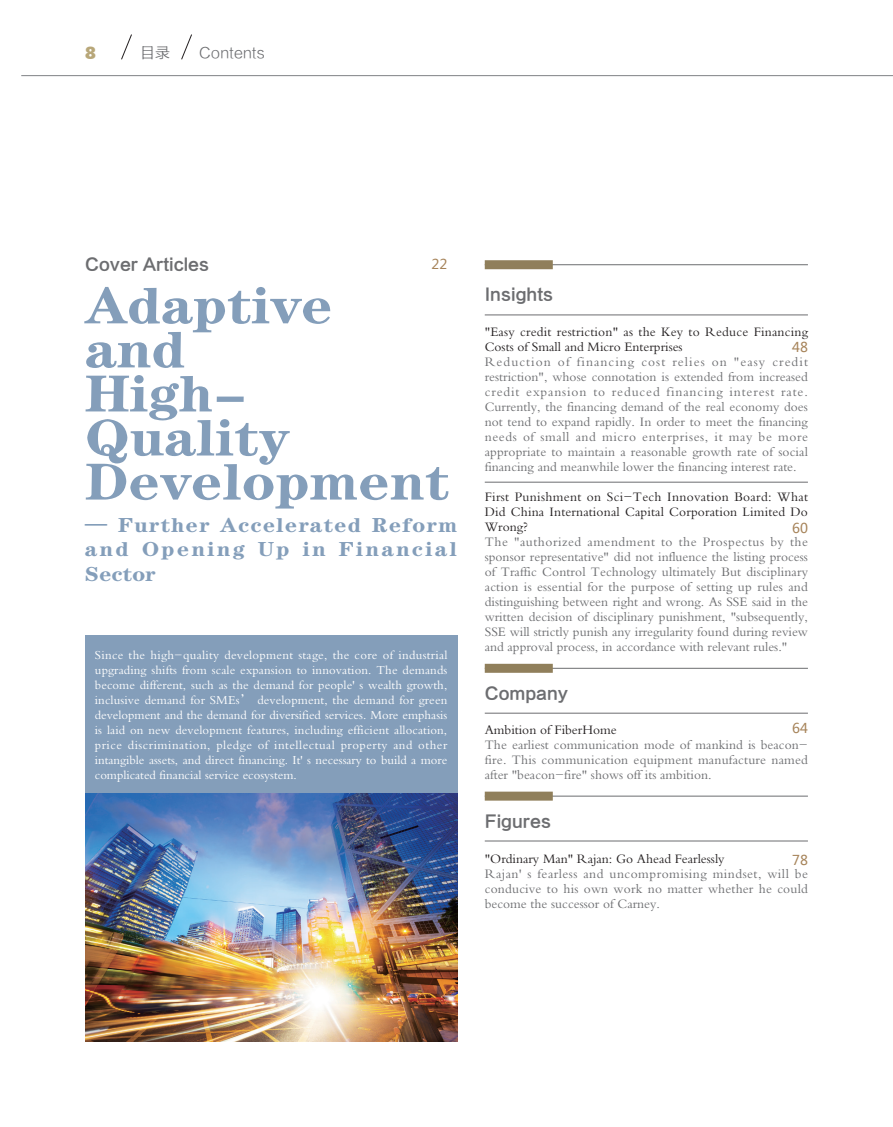
<style>
.page{position:relative;width:893px;height:1127px;background:#fff}
.page>*{position:absolute;margin:0;border:0;box-sizing:border-box;transform-origin:0 0}
.提文{font:52.05px "FZCSJW GB1 0";color:#849eba;scale:1.1 1}
.提文-2{font:20.25px/24.3px "FZCSJW GB1 0";letter-spacing:.1em;color:#849eba;text-align:justify;scale:1.1 1}
.t1{font:800 16.95px "Stymie BT";color:#b8a779}
.提文-3{font:16.5px "FZLTCHJW GB1 0";color:#6c6d70}
.t2{font:15px "FZLTXHK";color:#6c6d70}
.提文-4{font:13.5px/15px "FZSYJW GB1 0";color:#6c6d70;text-align:justify}
.提文-5{font:13.5px/15px "FZSYJW GB1 0";letter-spacing:.01em;color:#231f20}
.提文-6{font:13.5px "Microsoft Ya Hei";color:#a68359}
.提文-7{font:12.75px/15px "FZSYJW GB1 0";color:#fff;text-align:justify}
</style>
<div class="page">
<hr style="left:21px;top:75px;width:872px;height:1px;background:#808285">
<svg style="left:121px;top:34px;width:11px;height:26px"></svg>
<svg style="left:181px;top:34px;width:11px;height:26px"></svg>
<hr style="left:485px;top:314px;width:323px;height:1px;background:#6c6d70">
<hr style="left:485px;top:264px;width:323px;height:1px;background:#6c6d70">
<div style="left:485px;top:260px;width:68px;height:9px;background:#907f5b"></div>
<hr style="left:485px;top:482px;width:323px;height:1px;background:#6c6d70">
<hr style="left:485px;top:840px;width:323px;height:1px;background:#6c6d70">
<hr style="left:485px;top:796px;width:323px;height:1px;background:#6c6d70">
<div style="left:485px;top:791px;width:68px;height:9px;background:#907f5b"></div>
<hr style="left:485px;top:713px;width:323px;height:1px;background:#6c6d70">
<hr style="left:485px;top:668px;width:323px;height:1px;background:#6c6d70">
<div style="left:485px;top:664px;width:68px;height:9px;background:#907f5b"></div>
<div style="left:85px;top:636px;width:372px;height:158px;background:#849eba"></div>
<img style="left:85px;top:794px;width:372px;height:248px">
<p class="t1" style="left:85px;top:43px;width:12px">8</p>
<p class="t2" style="left:140px;top:45px;width:31px">目录</p>
<p class="t2" style="left:199px;top:45px;width:67px">Contents</p>
<p class="提文-3" style="left:85px;top:255px;width:126px">Cover Articles</p>
<p class="提文-6" style="left:431px;top:255px;width:17px">22</p>
<p class="提文" style="left:85px;top:275px;width:228px">Adaptive</p>
<p class="提文" style="left:85px;top:319px;width:94px">and</p>
<p class="提文" style="left:85px;top:363px;width:150px">High-</p>
<p class="提文" style="left:85px;top:408px;width:187px">Quality</p>
<p class="提文" style="left:85px;top:452px;width:334px">Development</p>
<p class="提文-2" style="left:85px;top:513px;width:340px">— Further Accelerated Reform and Opening Up in Financial Sector</p>
<p class="提文-7" style="left:95px;top:648px;width:354px">Since the high-quality development stage, the core of industrial upgrading shifts from scale expansion to innovation. The demands become different, such as the demand for people' s wealth growth, inclusive demand for SMEs’ development, the demand for green development and the demand for diversified services. More emphasis is laid on new development features, including efficient allocation, price discrimination, pledge of intellectual property and other intangible assets, and direct financing. It' s necessary to build a more complicated financial service ecosystem.</p>
<p class="提文-3" style="left:485px;top:285px;width:70px">Insights</p>
<p class="提文-5" style="left:485px;top:324px;width:325px">"Easy credit restriction" as the Key to Reduce Financing<br>Costs of Small and Micro Enterprises</p>
<p class="提文-4" style="left:485px;top:354px;width:325px">Reduction of financing cost relies on "easy credit restriction", whose connotation is extended from increased credit expansion to reduced financing interest rate.<br>Currently, the financing demand of the real economy does not tend to expand rapidly. In order to meet the financing needs of small and micro enterprises, it may be more appropriate to maintain a reasonable growth rate of social financing and meanwhile lower the financing interest rate.</p>
<p class="提文-5" style="left:485px;top:489px;width:325px;text-align:justify">First Punishment on Sci-Tech Innovation Board: What Did China International Capital Corporation Limited Do Wrong?</p>
<p class="提文-4" style="left:485px;top:534px;width:325px">The "authorized amendment to the Prospectus by the sponsor representative" did not influence the listing process of Traffic Control Technology ultimately But disciplinary action is essential for the purpose of setting up rules and distinguishing between right and wrong. As SSE said in the written decision of disciplinary punishment, "subsequently, SSE will strictly punish any irregularity found during review and approval process, in accordance with relevant rules."</p>
<p class="提文-3" style="left:485px;top:684px;width:85px">Company</p>
<p class="提文-5" style="left:485px;top:723px;width:133px">Ambition of FiberHome</p>
<p class="提文-4" style="left:485px;top:738px;width:325px">The earliest communication mode of mankind is beacon&shy;fire. This communication equipment manufacture named after "beacon-fire" shows off its ambition.</p>
<p class="提文-3" style="left:485px;top:812px;width:68px">Figures</p>
<p class="提文-5" style="left:485px;top:851px;width:241px">"Ordinary Man" Rajan: Go Ahead Fearlessly</p>
<p class="提文-4" style="left:485px;top:866px;width:325px">Rajan' s fearless and uncompromising mindset, will be conducive to his own work no matter whether he could become the successor of Carney.</p>
<p class="提文-6" style="left:792px;top:338px;width:17px">48</p>
<p class="提文-6" style="left:792px;top:519px;width:17px">60</p>
<p class="提文-6" style="left:792px;top:719px;width:17px">64</p>
<p class="提文-6" style="left:792px;top:851px;width:17px">78</p>
</div>
